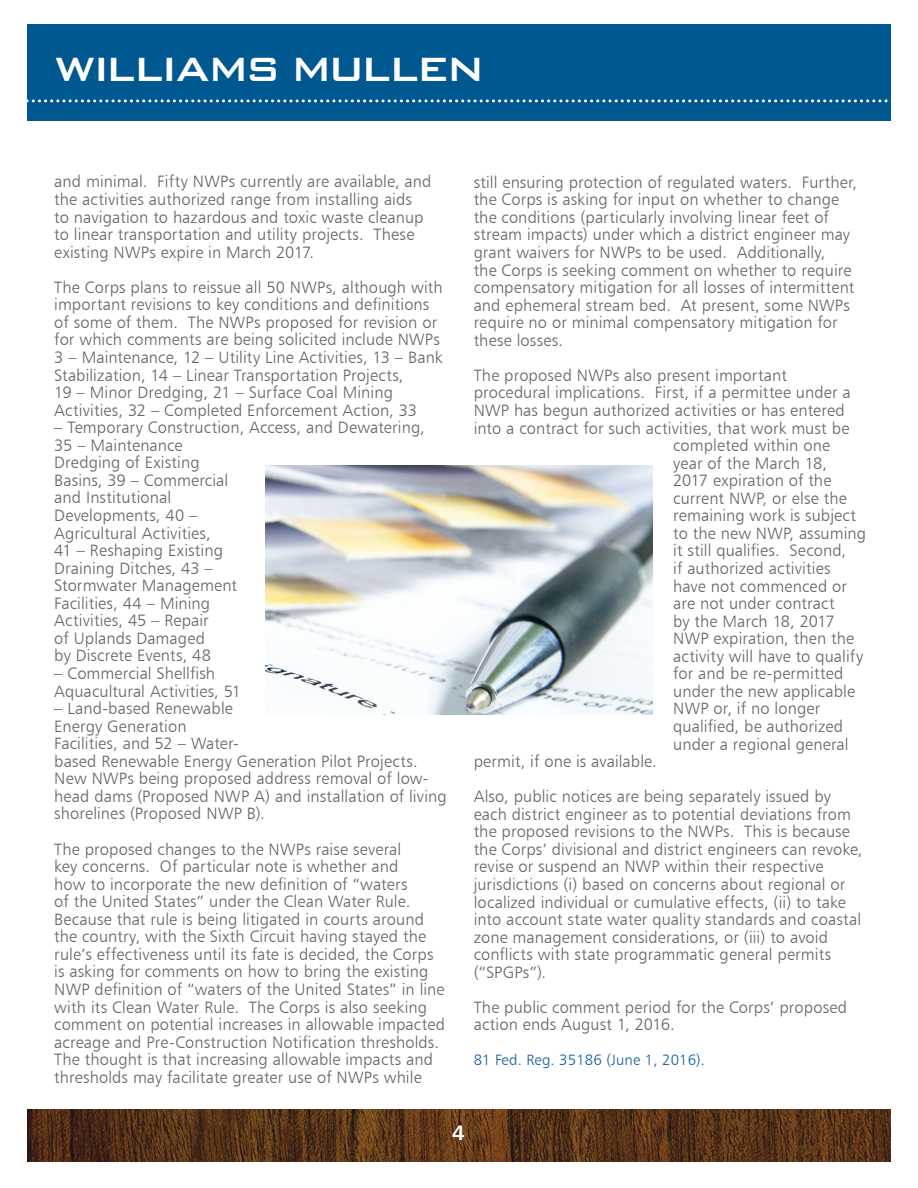
<style>
.page{position:relative;width:918px;height:1188px;background:#fff}
.page>*{position:absolute;margin:0;border:0;box-sizing:border-box;transform-origin:0 0}
.t1{font:500 45px "Bank Gothic BT";letter-spacing:-.065em;color:#fff}
.t2{font:21px "Humanist 777 BT Bold B";color:#fff}
.t3{font:16.5px/17.5px "Humanist 777 BT Light B";letter-spacing:.005em;color:#636366}
.t4{font:15px "Humanist 777 BT Light B";letter-spacing:.01em;color:#175d9e}
</style>
<div class="page">
<img style="left:27px;top:1109px;width:864px;height:52px">
<div style="left:27px;top:25px;width:864px;height:96px;background:#005890"></div>
<img style="left:265px;top:466px;width:388px;height:248px">
<svg style="left:27px;top:99px;width:864px;height:3px"></svg>
<h1 class="t1" style="left:54px;top:45px;width:433px">WILLIAMS MULLEN</h1>
<p class="t3" style="left:54px;top:173px;width:379px">and minimal. Fifty NWPs currently are available, and the activities authorized range from installing aids<br>to navigation to hazardous and toxic waste cleanup to linear transportation and utility projects. These existing NWPs expire in March 2017.</p>
<p class="t3" style="left:54px;top:278px;width:390px">The Corps plans to reissue all 50 NWPs, although with important revisions to key conditions and definitions of some of them. The NWPs proposed for revision or for which comments are being solicited include NWPs 3 – Maintenance, 12 – Utility Line Activities, 13 – Bank Stabilization, 14 – Linear Transportation Projects,<br>19 – Minor Dredging, 21 – Surface Coal Mining Activities, 32 – Completed Enforcement Action, 33</p>
<p class="t3" style="left:54px;top:418px;width:372px">– Temporary Construction, Access, and Dewatering,<br>35 – Maintenance<br>Dredging of Existing<br>Basins, 39 – Commercial<br>and Institutional<br>Developments, 40 –<br>Agricultural Activities,<br>41 – Reshaping Existing<br>Draining Ditches, 43 –<br>Stormwater Management<br>Facilities, 44 – Mining<br>Activities, 45 – Repair<br>of Uplands Damaged<br>by Discrete Events, 48</p>
<p class="t3" style="left:54px;top:664px;width:188px">– Commercial Shellfish<br>Aquacultural Activities, 51</p>
<p class="t3" style="left:54px;top:699px;width:394px">– Land-based Renewable<br>Energy Generation<br>Facilities, and 52 – Water-<br>based Renewable Energy Generation Pilot Projects.<br>New NWPs being proposed address removal of low&shy;head dams (Proposed NWP A) and installation of living shorelines (Proposed NWP B).</p>
<p class="t3" style="left:54px;top:840px;width:392px">The proposed changes to the NWPs raise several<br>key concerns. Of particular note is whether and<br>how to incorporate the new definition of “waters<br>of the United States” under the Clean Water Rule.<br>Because that rule is being litigated in courts around the country, with the Sixth Circuit having stayed the rule’s effectiveness until its fate is decided, the Corps is asking for comments on how to bring the existing NWP definition of “waters of the United States” in line with its Clean Water Rule. The Corps is also seeking comment on potential increases in allowable impacted acreage and Pre-Construction Notification thresholds.<br>The thought is that increasing allowable impacts and thresholds may facilitate greater use of NWPs while</p>
<p class="t3" style="left:474px;top:173px;width:385px">still ensuring protection of regulated waters. Further, the Corps is asking for input on whether to change the conditions (particularly involving linear feet of stream impacts) under which a district engineer may grant waivers for NWPs to be used. Additionally,<br>the Corps is seeking comment on whether to require compensatory mitigation for all losses of intermittent and ephemeral stream bed. At present, some NWPs require no or minimal compensatory mitigation for these losses.</p>
<p class="t3" style="left:474px;top:366px;width:315px">The proposed NWPs also present important</p>
<p class="t3" style="left:474px;top:384px;width:379px">procedural implications. First, if a permittee under a</p>
<p class="t3" style="left:474px;top:401px;width:373px">NWP has begun authorized activities or has entered</p>
<p class="t3" style="left:474px;top:419px;width:377px">into a contract for such activities, that work must be</p>
<p class="t3" style="left:673px;top:436px;width:158px">completed within one</p>
<p class="t3" style="left:673px;top:454px;width:155px">year of the March 18,</p>
<p class="t3" style="left:673px;top:471px;width:160px">2017 expiration of the</p>
<p class="t3" style="left:673px;top:489px;width:175px">current NWP, or else the</p>
<p class="t3" style="left:673px;top:507px;width:184px">remaining work is subject</p>
<p class="t3" style="left:673px;top:524px;width:194px">to the new NWP, assuming</p>
<p class="t3" style="left:673px;top:542px;width:175px">it still qualifies. Second,</p>
<p class="t3" style="left:673px;top:559px;width:159px">if authorized activities</p>
<p class="t3" style="left:673px;top:577px;width:175px">have not commenced or</p>
<p class="t3" style="left:673px;top:594px;width:163px">are not under contract</p>
<p class="t3" style="left:673px;top:612px;width:163px">by the March 18, 2017</p>
<p class="t3" style="left:673px;top:629px;width:183px">NWP expiration, then the</p>
<p class="t3" style="left:673px;top:647px;width:191px">activity will have to qualify</p>
<p class="t3" style="left:673px;top:665px;width:172px">for and be re-permitted</p>
<p class="t3" style="left:673px;top:682px;width:183px">under the new applicable</p>
<p class="t3" style="left:673px;top:700px;width:149px">NWP or, if no longer</p>
<p class="t3" style="left:673px;top:717px;width:171px">qualified, be authorized</p>
<p class="t3" style="left:673px;top:735px;width:177px">under a regional general</p>
<p class="t3" style="left:474px;top:752px;width:185px">permit, if one is available.</p>
<p class="t3" style="left:474px;top:787px;width:390px">Also, public notices are being separately issued by each district engineer as to potential deviations from the proposed revisions to the NWPs. This is because the Corps’ divisional and district engineers can revoke, revise or suspend an NWP within their respective jurisdictions (i) based on concerns about regional or localized individual or cumulative effects, (ii) to take into account state water quality standards and coastal zone management considerations, or (iii) to avoid conflicts with state programmatic general permits (“SPGPs”).</p>
<p class="t3" style="left:474px;top:998px;width:375px">The public comment period for the Corps’ proposed action ends August 1, 2016.</p>
<p class="t4" style="left:474px;top:1051px;width:233px">81 Fed. Reg. 35186 (June 1, 2016).</p>
<p class="t2" style="left:452px;top:1119px;width:14px">4</p>
</div>
